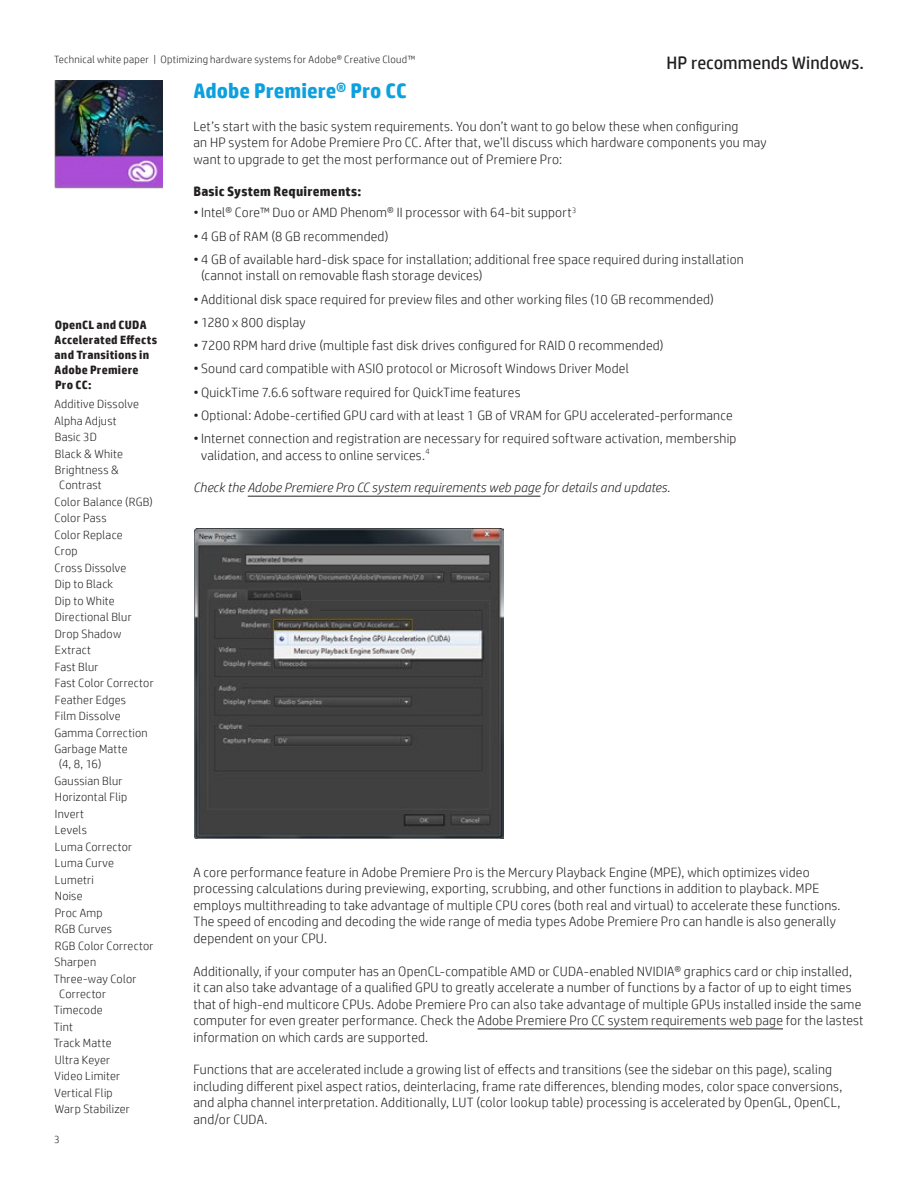
<style>
.page{position:relative;width:918px;height:1188px;background:#fff}
.page>*{position:absolute;margin:0;border:0;box-sizing:border-box;transform-origin:0 0}
.t1{font:700 21px "HP Simplified";color:#0ca0dd}
.t2{font:18px "HP Simplified";letter-spacing:.005em;color:#231f20}
.t3{font:300 13.5px/16.5px "HP Simplified";letter-spacing:.015em;color:#231f20}
.t4{font:italic 300 13.5px "HP Simplified";letter-spacing:.01em;color:#231f20}
.t5{font:700 13.5px "HP Simplified";letter-spacing:.015em;color:#231f20}
.t6{font:300 12px/16.5px "HP Simplified";letter-spacing:.02em;color:#231f20}
.t7{font:700 12px/15px "HP Simplified";letter-spacing:.02em;color:#231f20}
.t8{font:300 10.5px "HP Simplified";letter-spacing:.025em;color:#231f20}
</style>
<div class="page">
<img style="left:195px;top:528px;width:308px;height:311px">
<img style="left:54px;top:81px;width:108px;height:108px">
<hr style="left:248px;top:496px;width:292px;height:1px;background:#231f20">
<hr style="left:478px;top:1029px;width:305px;height:1px;background:#231f20">
<p class="t8" style="left:54px;top:52px;width:363px">Technical white paper | Optimizing hardware systems for Adobe® Creative Cloud™</p>
<h1 class="t1" style="left:194px;top:77px;width:215px">Adobe Premiere® Pro CC</h1>
<p class="t3" style="left:194px;top:117px;width:575px">Let’s start with the basic system requirements. You don’t want to go below these when configuring<br>an HP system for Adobe Premiere Pro CC. After that, we’ll discuss which hardware components you may want to upgrade to get the most performance out of Premiere Pro:</p>
<p class="t5" style="left:194px;top:183px;width:169px">Basic System Requirements:</p>
<p class="t3" style="left:194px;top:204px;width:384px">•Intel® Core™ Duo or AMD Phenom® II processor with 64-bit support<sup>3</sup></p>
<p class="t3" style="left:194px;top:227px;width:196px">• 4 GB of RAM (8 GB recommended)</p>
<p class="t3" style="left:201px;top:251px;width:544px;text-indent:-8px">• 4 GB of available hard-disk space for installation; additional free space required during installation (cannot install on removable flash storage devices)</p>
<p class="t3" style="left:194px;top:290px;width:522px">• Additional disk space required for preview files and other working files (10 GB recommended)</p>
<p class="t3" style="left:194px;top:314px;width:114px">• 1280 x 800 display</p>
<p class="t3" style="left:194px;top:337px;width:472px">• 7200 RPM hard drive (multiple fast disk drives configured for RAID 0 recommended)</p>
<p class="t3" style="left:194px;top:360px;width:437px">• Sound card compatible with ASIO protocol or Microsoft Windows Driver Model</p>
<p class="t3" style="left:194px;top:383px;width:329px">• QuickTime 7.6.6 software required for QuickTime features</p>
<p class="t3" style="left:194px;top:407px;width:541px">• Optional: Adobe-certified GPU card with at least 1 GB of VRAM for GPU accelerated-performance</p>
<p class="t3" style="left:201px;top:430px;width:537px;text-indent:-8px">•Internet connection and registration are necessary for required software activation, membership validation, and access to online services.<sup>4</sup></p>
<p class="t4" style="left:194px;top:479px;width:478px">Check the Adobe Premiere Pro CC system requirements web page for details and updates.</p>
<h2 class="t2" style="left:666px;top:51px;width:199px">HP recommends Windows.</h2>
<p class="t7" style="left:55px;top:317px;width:104px">OpenCL and CUDA<br>Accelerated Effects and Transitions in<br>Adobe Premiere<br>Pro CC:</p>
<p class="t6" style="left:54px;top:396px;width:86px">Additive Dissolve<br>Alpha Adjust<br>Basic 3D<br>Black &amp; White<br>Brightness &amp;</p>
<p class="t6" style="left:54px;top:477px;width:101px;text-indent:5px">Contrast<br>Color Balance (RGB)<br>Color Pass<br>Color Replace<br>Crop<br>Cross Dissolve<br>Dip to Black<br>Dip to White<br>Directional Blur<br>Drop Shadow<br>Extract<br>Fast Blur<br>Fast Color Corrector<br>Feather Edges<br>Film Dissolve<br>Gamma Correction<br>Garbage Matte</p>
<p class="t6" style="left:54px;top:756px;width:101px;text-indent:5px">(4, 8, 16)<br>Gaussian Blur<br>Horizontal Flip<br>Invert<br>Levels<br>Luma Corrector<br>Luma Curve<br>Lumetri<br>Noise<br>Proc Amp<br>RGB Curves<br>RGB Color Corrector<br>Sharpen<br>Three-way Color</p>
<p class="t6" style="left:54px;top:985px;width:78px;text-indent:5px">Corrector<br>Timecode<br>Tint<br>Track Matte<br>Ultra Keyer<br>Video Limiter<br>Vertical Flip<br>Warp Stabilizer</p>
<p class="t3" style="left:194px;top:864px;width:649px">A core performance feature in Adobe Premiere Pro is the Mercury Playback Engine (MPE), which optimizes video processing calculations during previewing, exporting, scrubbing, and other functions in addition to playback. MPE employs multithreading to take advantage of multiple CPU cores (both real and virtual) to accelerate these functions.<br>The speed of encoding and decoding the wide range of media types Adobe Premiere Pro can handle is also generally dependent on your CPU.</p>
<p class="t3" style="left:194px;top:962px;width:672px">Additionally, if your computer has an OpenCL-compatible AMD or CUDA-enabled NVIDIA® graphics card or chip installed,<br>it can also take advantage of a qualified GPU to greatly accelerate a number of functions by a factor of up to eight times that of high-end multicore CPUs. Adobe Premiere Pro can also take advantage of multiple GPUs installed inside the same computer for even greater performance. Check the Adobe Premiere Pro CC system requirements web page for the lastest information on which cards are supported.</p>
<p class="t3" style="left:194px;top:1061px;width:650px">Functions that are accelerated include a growing list of effects and transitions (see the sidebar on this page), scaling including different pixel aspect ratios, deinterlacing, frame rate differences, blending modes, color space conversions, and alpha channel interpretation. Additionally, LUT (color lookup table) processing is accelerated by OpenGL, OpenCL, and/or CUDA.</p>
<p class="t8" style="left:54px;top:1132px;width:7px">3</p>
</div>
